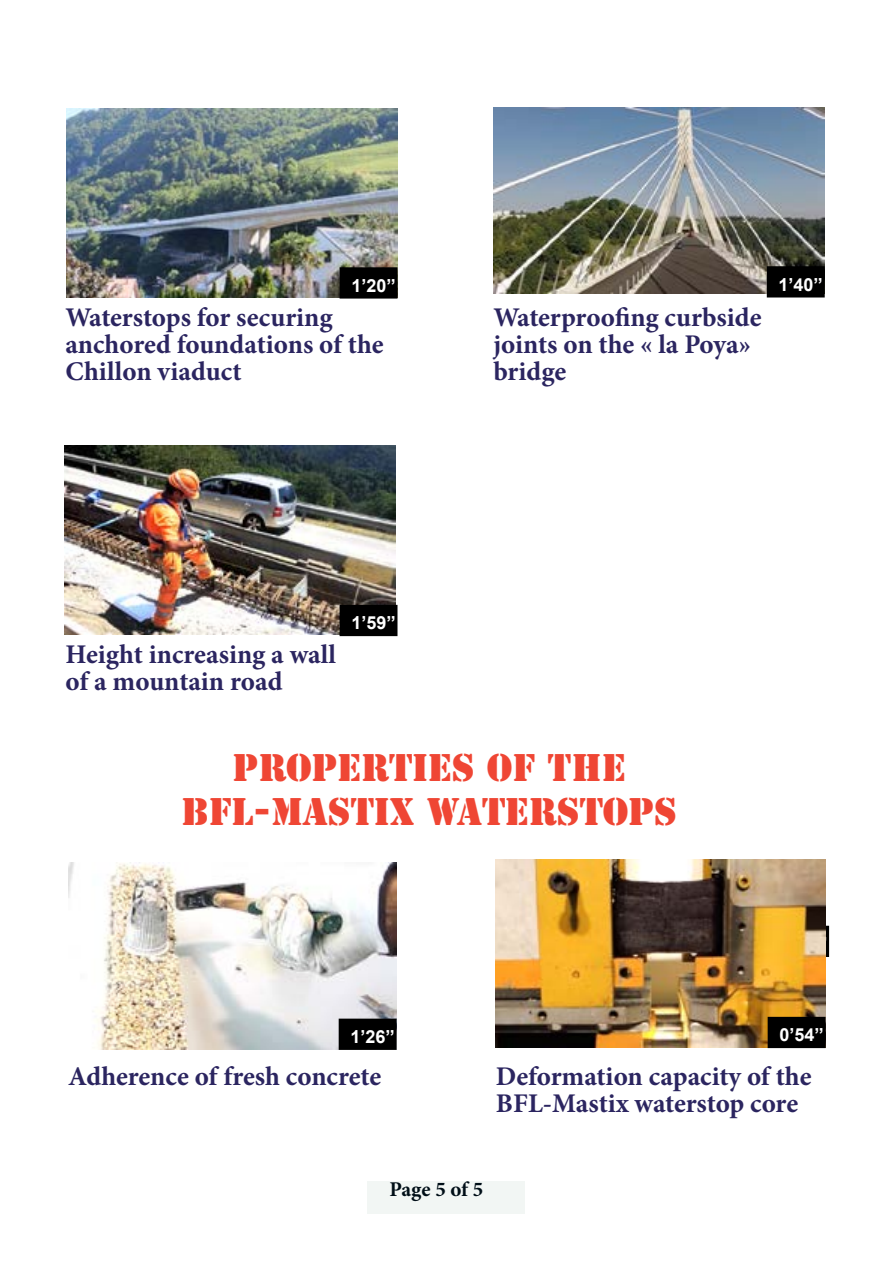
<style>
.page{position:relative;width:893px;height:1263px;background:#fff}
.page>*{position:absolute;margin:0;border:0;box-sizing:border-box;transform-origin:0 0}
.t1{font:36px/43.2px "Stencil Std";color:#ef4634;text-align:center}
.t2{font:700 27px/27px "Minion Pro";color:#2b2560}
.t3{font:700 21px "Minion Pro";letter-spacing:-.005em;color:#000e17}
.t4{font:700 18px "Arial";color:#fff}
</style>
<div class="page">
<div style="left:368px;top:1181px;width:157px;height:33px;background:#f2f6f4"></div>
<svg style="left:825px;top:929px;width:1px;height:25px"></svg>
<div style="left:771px;top:926px;width:58px;height:31px;border:2px solid #000"></div>
<img style="left:66px;top:108px;width:331px;height:189px">
<img style="left:65px;top:445px;width:330px;height:190px">
<img style="left:68px;top:862px;width:329px;height:188px">
<img style="left:496px;top:860px;width:329px;height:187px">
<img style="left:493px;top:107px;width:332px;height:187px">
<div style="left:340px;top:268px;width:57px;height:30px;background:#000"></div>
<div style="left:340px;top:267px;width:57px;height:32px;border:2px solid #000"></div>
<div style="left:768px;top:267px;width:56px;height:30px;background:#000"></div>
<div style="left:767px;top:266px;width:58px;height:31px;border:2px solid #000"></div>
<div style="left:340px;top:606px;width:57px;height:29px;background:#000"></div>
<div style="left:340px;top:605px;width:57px;height:31px;border:2px solid #000"></div>
<div style="left:340px;top:1019px;width:56px;height:30px;background:#000"></div>
<div style="left:339px;top:1019px;width:58px;height:31px;border:2px solid #000"></div>
<div style="left:768px;top:1018px;width:57px;height:29px;background:#000"></div>
<div style="left:768px;top:1017px;width:58px;height:31px;border:2px solid #000"></div>
<p class="t4" style="left:351px;top:273px;width:46px">1’20’’</p>
<p class="t4" style="left:779px;top:272px;width:46px">1’40’’</p>
<p class="t2" style="left:65px;top:304px;width:320px">Waterstops for securing anchored foundations of the<br>Chillon viaduct</p>
<p class="t2" style="left:65px;top:640px;width:272px">Height increasing a wall of a mountain road</p>
<p class="t4" style="left:351px;top:611px;width:46px">1’59’’</p>
<p class="t2" style="left:493px;top:304px;width:270px">Waterproofing curbside joints on the « la Poya» bridge</p>
<h1 class="t1" style="left:182px;top:747px;width:497px">PROPERTIES OF THE<br>BFL-MASTIX WATERSTOPS</h1>
<p class="t4" style="left:350px;top:1025px;width:46px">1’26’’</p>
<p class="t4" style="left:779px;top:1023px;width:46px">0’54’’</p>
<p class="t2" style="left:68px;top:1062px;width:315px">Adherence of fresh concrete</p>
<p class="t2" style="left:496px;top:1062px;width:317px">Deformation capacity of the<br>BFL-Mastix waterstop core</p>
<p class="t3" style="left:389px;top:1175px;width:95px">Page 5 of 5</p>
</div>
